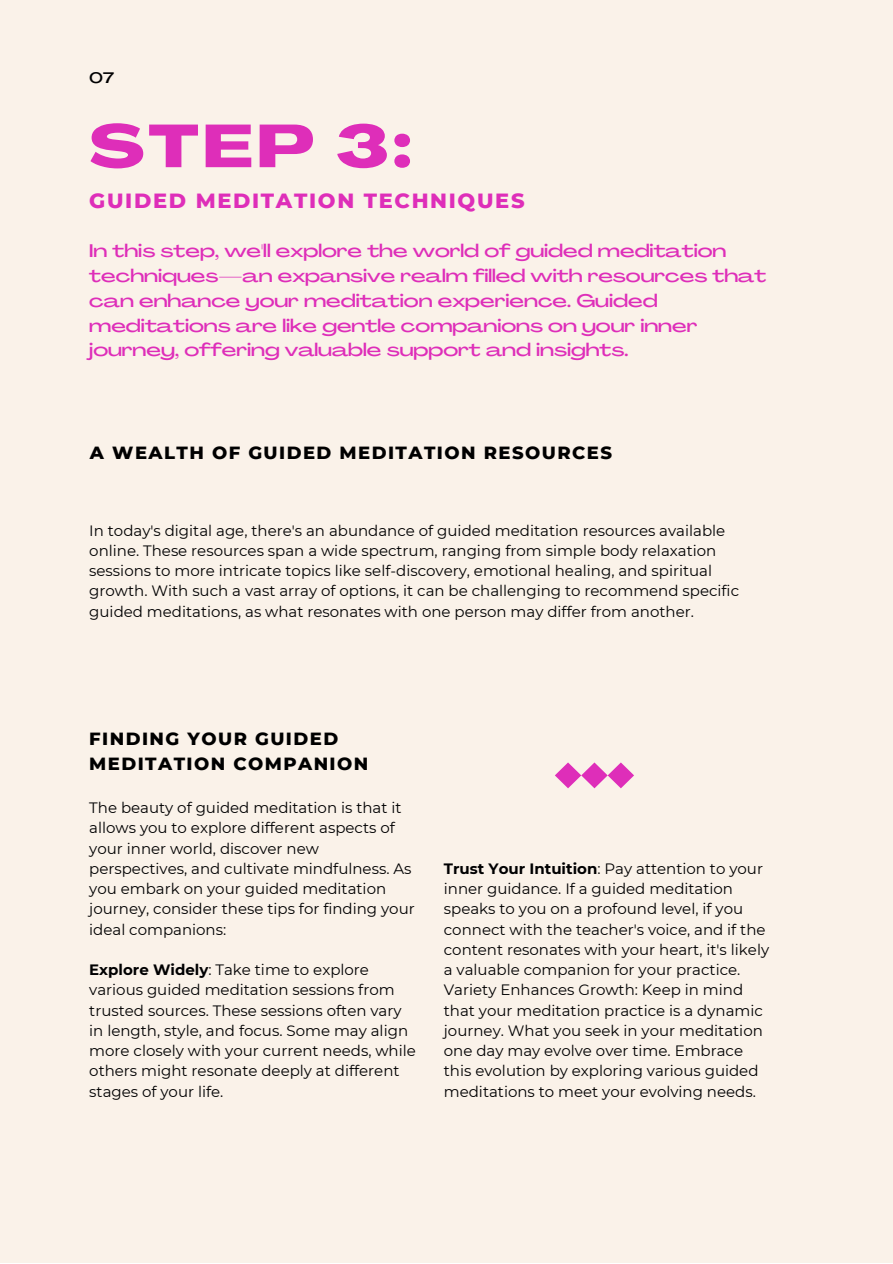
<style>
.page{position:relative;width:893px;height:1264px;background:#fff}
.page>*{position:absolute;margin:0;border:0;box-sizing:border-box;transform-origin:0 0}
.t1{font:800 59.55px "Agrandir Grand";color:#de2eb9}
.t2{font:800 21px "Montserrat";letter-spacing:.08em;color:#de2eb9}
.t3{font:500 18px/24.8px "Agrandir Grand";color:#de2eb9}
.t4{font:800 18px/24.8px "Montserrat";letter-spacing:.08em;color:#000}
.t5{font:15px/20.2px "Montserrat";color:#000001}
.t6{font:500 15px "Agrandir Grand";color:#000001}
.s1{font-weight:700}
</style>
<div class="page">
<div style="left:0;top:0;width:892px;height:1262px;background:#faf2e9"></div>
<svg style="left:555px;top:762px;width:79px;height:26px"></svg>
<p class="t6" style="left:89px;top:72px;width:26px">07</p>
<p class="t1" style="left:89px;top:122px;width:323px">STEP 3:</p>
<p class="t2" style="left:89px;top:187px;width:437px">GUIDED MEDITATION TECHNIQUES</p>
<p class="t3" style="left:89px;top:240px;width:678px">In this step, we'll explore the world of guided meditation techniques—an expansive realm filled with resources that can enhance your meditation experience. Guided meditations are like gentle companions on your inner journey, offering valuable support and insights.</p>
<p class="t4" style="left:90px;top:439px;width:523px">A WEALTH OF GUIDED MEDITATION RESOURCES</p>
<p class="t5" style="left:89px;top:520px;width:651px">In today's digital age, there's an abundance of guided meditation resources available online. These resources span a wide spectrum, ranging from simple body relaxation sessions to more intricate topics like self-discovery, emotional healing, and spiritual growth. With such a vast array of options, it can be challenging to recommend specific guided meditations, as what resonates with one person may differ from another.</p>
<p class="t4" style="left:89px;top:726px;width:280px">FINDING YOUR GUIDED<br>MEDITATION COMPANION</p>
<p class="t5" style="left:89px;top:797px;width:327px">The beauty of guided meditation is that it allows you to explore different aspects of your inner world, discover new perspectives, and cultivate mindfulness. As you embark on your guided meditation journey, consider these tips for finding your ideal companions:</p>
<p class="t5" style="left:89px;top:959px;width:328px"><span class="s1">Explore Widely</span>: Take time to explore various guided meditation sessions from trusted sources. These sessions often vary in length, style, and focus. Some may align more closely with your current needs, while others might resonate deeply at different stages of your life.</p>
<p class="t5" style="left:444px;top:858px;width:327px"><span class="s1">Trust Your Intuition</span>: Pay attention to your inner guidance. If a guided meditation speaks to you on a profound level, if you connect with the teacher's voice, and if the content resonates with your heart, it's likely a valuable companion for your practice.</p>
<p class="t5" style="left:444px;top:979px;width:320px">Variety Enhances Growth: Keep in mind that your meditation practice is a dynamic journey. What you seek in your meditation one day may evolve over time. Embrace this evolution by exploring various guided meditations to meet your evolving needs.</p>
</div>
